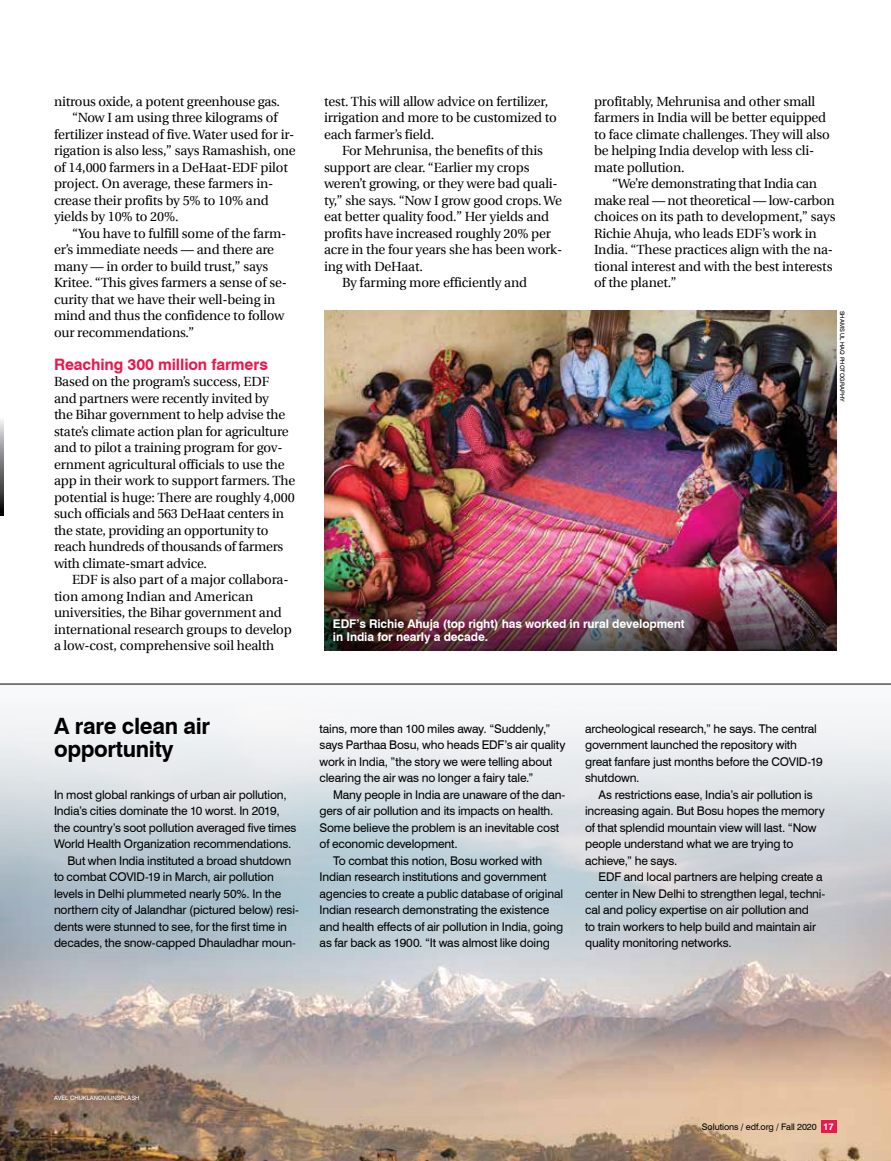
<style>
.page{position:relative;width:891px;height:1161px;background:#fff}
.page>*{position:absolute;margin:0;border:0;box-sizing:border-box;transform-origin:0 0}
.t1{font:700 22.5px/22.5px "Swiss 721 BT";letter-spacing:-.015em;color:#000}
.t2{font:700 15.75px "Swiss 721 BT";letter-spacing:-.01em;color:#ed174c}
.t3{font:13.35px/16.5px "Utopia";letter-spacing:-.01em;color:#000}
.t4{font:12px/16.5px "Swiss 721 BT";letter-spacing:-.015em;color:#000}
.t5{font:700 12px/12.8px "Swiss 721 BT";letter-spacing:-.01em;color:#fff}
.t6{font:9px "Swiss 721 BT";letter-spacing:-.01em;color:#000}
.t7{font:6px "Swiss 721 BT";color:#fff}
.t8{font:6px "Swiss 721 BT";color:#000}
.s1{font-weight:700;font-size:9.6px;color:#fff}
</style>
<div class="page">
<div style="left:0;top:684px;width:891px;height:477px;background:#f5f6f7"></div>
<img style="left:0;top:737px;width:891px;height:424px">
<svg style="left:0;top:420px;width:3px;height:96px"></svg>
<img style="left:324px;top:310px;width:513px;height:261px">
<img style="left:324px;top:571px;width:513px;height:79px">
<hr style="left:0;top:684px;width:891px;height:1px;background:#000">
<div style="left:821px;top:1120px;width:15px;height:13px;background:#ed174c"></div>
<p class="t3" style="left:54px;top:93px;width:228px">nitrous oxide, a potent greenhouse gas.</p>
<p class="t3" style="left:72px;top:110px;width:207px">“Now I am using three kilograms of</p>
<p class="t3" style="left:54px;top:126px;width:242px">fertilizer instead of five. Water used for ir-</p>
<p class="t3" style="left:54px;top:143px;width:243px">rigation is also less,” says Ramashish, one</p>
<p class="t3" style="left:54px;top:159px;width:235px">of 14,000 farmers in a DeHaat-EDF pilot</p>
<p class="t3" style="left:54px;top:176px;width:221px">project. On average, these farmers in-</p>
<p class="t3" style="left:54px;top:192px;width:216px">crease their profits by 5% to 10% and</p>
<p class="t3" style="left:54px;top:209px;width:126px">yields by 10% to 20%.</p>
<p class="t3" style="left:72px;top:225px;width:216px">“You have to fulfill some of the farm-</p>
<p class="t3" style="left:54px;top:242px;width:222px">er’s immediate needs — and there are</p>
<p class="t3" style="left:54px;top:258px;width:216px">many — in order to build trust,” says</p>
<p class="t3" style="left:54px;top:275px;width:235px">Kritee. “This gives farmers a sense of se-</p>
<p class="t3" style="left:54px;top:291px;width:223px">curity that we have their well-being in</p>
<p class="t3" style="left:54px;top:308px;width:232px">mind and thus the confidence to follow</p>
<p class="t3" style="left:54px;top:324px;width:142px">our recommendations.”</p>
<p class="t2" style="left:54px;top:355px;width:215px">Reaching 300 million farmers</p>
<p class="t3" style="left:54px;top:374px;width:243px">Based on the program’s success, EDF and partners were recently invited by<br>the Bihar government to help advise the state’s climate action plan for agriculture and to pilot a training program for gov&shy;ernment agricultural officials to use the app in their work to support farmers. The potential is huge: There are roughly 4,000 such officials and 563 DeHaat centers in the state, providing an opportunity to reach hundreds of thousands of farmers with climate-smart advice.</p>
<p class="t3" style="left:54px;top:572px;width:239px;text-indent:18px">EDF is also part of a major collabora&shy;tion among Indian and American universities, the Bihar government and international research groups to develop a low-cost, comprehensive soil health</p>
<p class="t3" style="left:324px;top:93px;width:234px">test. This will allow advice on fertilizer, irrigation and more to be customized to each farmer’s field.</p>
<p class="t3" style="left:342px;top:143px;width:202px">For Mehrunisa, the benefits of this</p>
<p class="t3" style="left:324px;top:159px;width:207px">support are clear. “Earlier my crops</p>
<p class="t3" style="left:324px;top:176px;width:235px">weren’t growing, or they were bad quali-</p>
<p class="t3" style="left:324px;top:192px;width:239px">ty,” she says. “Now I grow good crops. We</p>
<p class="t3" style="left:324px;top:209px;width:227px">eat better quality food.” Her yields and</p>
<p class="t3" style="left:324px;top:225px;width:229px">profits have increased roughly 20% per</p>
<p class="t3" style="left:324px;top:242px;width:240px">acre in the four years she has been work-</p>
<p class="t3" style="left:324px;top:258px;width:100px">ing with DeHaat.</p>
<p class="t3" style="left:342px;top:275px;width:187px">By farming more efficiently and</p>
<p class="t3" style="left:594px;top:93px;width:237px">profitably, Mehrunisa and other small farmers in India will be better equipped to face climate challenges. They will also be helping India develop with less cli&shy;mate pollution.</p>
<p class="t3" style="left:594px;top:176px;width:243px;text-indent:18px">“We’re demonstrating that India can make real — not theoretical — low-carbon choices on its path to development,” says Richie Ahuja, who leads EDF’s work in India. “These practices align with the na&shy;tional interest and with the best interests of the planet.”</p>
<p class="t8" style="left:846px;top:310px;width:93px;rotate:90deg">SHAMS UL HAQ PHOTOGRAPHY</p>
<p class="t5" style="left:333px;top:618px;width:353px">EDF’s Richie Ahuja (top right) has worked in rural development in India for nearly a decade.</p>
<h1 class="t1" style="left:54px;top:715px;width:158px">A rare clean air opportunity</h1>
<p class="t4" style="left:54px;top:786px;width:234px">In most global rankings of urban air pollution,</p>
<p class="t4" style="left:54px;top:803px;width:227px">India’s cities dominate the 10 worst. In 2019,</p>
<p class="t4" style="left:54px;top:819px;width:244px">the country’s soot pollution averaged five times</p>
<p class="t4" style="left:54px;top:836px;width:239px">World Health Organization recommendations.</p>
<p class="t4" style="left:68px;top:852px;width:225px">But when India instituted a broad shutdown</p>
<p class="t4" style="left:54px;top:869px;width:221px">to combat COVID-19 in March, air pollution</p>
<p class="t4" style="left:54px;top:885px;width:229px">levels in Delhi plummeted nearly 50%. In the</p>
<p class="t4" style="left:54px;top:902px;width:246px">northern city of Jalandhar (pictured below) resi-</p>
<p class="t4" style="left:54px;top:918px;width:235px">dents were stunned to see, for the first time in</p>
<p class="t4" style="left:54px;top:935px;width:243px">decades, the snow-capped Dhauladhar moun-</p>
<p class="t4" style="left:320px;top:720px;width:247px">tains, more than 100 miles away. “Suddenly,” says Parthaa Bosu, who heads EDF’s air quality work in India, ”the story we were telling about clearing the air was no longer a fairy tale.”</p>
<p class="t4" style="left:333px;top:786px;width:234px">Many people in India are unaware of the dan-</p>
<p class="t4" style="left:320px;top:803px;width:235px">gers of air pollution and its impacts on health.</p>
<p class="t4" style="left:320px;top:819px;width:241px">Some believe the problem is an inevitable cost</p>
<p class="t4" style="left:320px;top:836px;width:140px">of economic development.</p>
<p class="t4" style="left:333px;top:852px;width:211px">To combat this notion, Bosu worked with</p>
<p class="t4" style="left:320px;top:869px;width:228px">Indian research institutions and government</p>
<p class="t4" style="left:320px;top:885px;width:245px">agencies to create a public database of original</p>
<p class="t4" style="left:320px;top:902px;width:231px">Indian research demonstrating the existence</p>
<p class="t4" style="left:320px;top:918px;width:245px">and health effects of air pollution in India, going</p>
<p class="t4" style="left:320px;top:935px;width:232px">as far back as 1900. “It was almost like doing</p>
<p class="t4" style="left:585px;top:720px;width:239px">archeological research,” he says. The central government launched the repository with great fanfare just months before the COVID-19 shutdown.</p>
<p class="t4" style="left:585px;top:786px;width:241px;text-indent:14px">As restrictions ease, India’s air pollution is increasing again. But Bosu hopes the memory of that splendid mountain view will last. “Now people understand what we are trying to achieve,” he says.</p>
<p class="t4" style="left:585px;top:869px;width:242px;text-indent:14px">EDF and local partners are helping create a center in New Delhi to strengthen legal, techni&shy;cal and policy expertise on air pollution and<br>to train workers to help build and maintain air quality monitoring networks.</p>
<p class="t7" style="left:54px;top:1094px;width:87px">AVEL CHUKLANOV/UNSPLASH</p>
<p class="t6" style="left:702px;top:1121px;width:134px">Solutions / edf.org / Fall 2020 <span class="s1">17</span></p>
</div>
